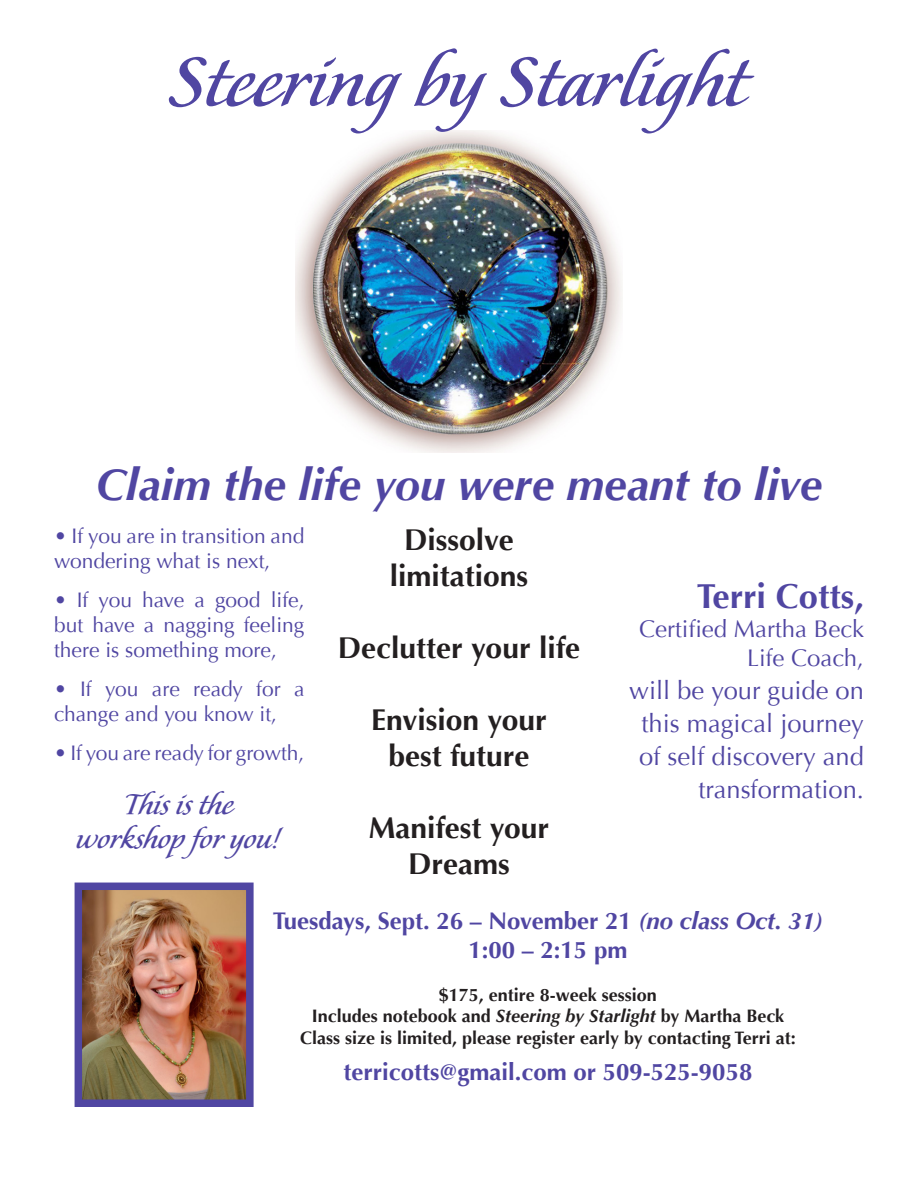
<style>
.page{position:relative;width:918px;height:1188px;background:#fff}
.page>*{position:absolute;margin:0;border:0;box-sizing:border-box;transform-origin:0 0}
.t1{font:88.5px "Florens LP";color:#5046a2}
.t2{font:italic 700 45px "Optima";color:#5046a2}
.t3{font:36px/34.5px "Florens LP";color:#5046a2;text-align:center}
.t4{font:700 34.5px "Optima";color:#5046a2}
.t5{font:700 30px/36px "Optima";color:#231f20;text-align:center}
.t6{font:25.5px/33px "Optima";color:#5046a2;text-align:right}
.t7{font:700 24px/28.8px "Optima";color:#5046a2;text-align:center}
.t8{font:24px/28.8px "Optima";color:#5046a2;text-align:right}
.t9{font:21px/25.2px "Optima";color:#5046a2}
.t10{font:700 18px "Optima";color:#231f20}
.s1{font-style:italic}
</style>
<div class="page">
<img style="left:295px;top:131px;width:327px;height:321px">
<img style="left:84px;top:892px;width:161px;height:206px">
<div style="left:75px;top:883px;width:179px;height:224px;border:8px solid #5046a2"></div>
<p class="t1" style="left:170px;top:38px;width:580px">Steering by Starlight</p>
<p class="t2" style="left:96px;top:458px;width:728px">Claim the life you were meant to live</p>
<p class="t9" style="left:54px;top:524px;width:252px">• If you are in transition and wondering what is next,</p>
<p class="t9" style="left:54px;top:588px;width:252px;text-align:justify">• If you have a good life, but have a nagging feeling there is something more,</p>
<p class="t9" style="left:54px;top:677px;width:252px">• If you are ready for a change and you know it,</p>
<p class="t9" style="left:54px;top:741px;width:252px">• If you are ready for growth,</p>
<p class="t3" style="left:77px;top:788px;width:206px">This is the workshop for you!</p>
<p class="t5" style="left:390px;top:522px;width:140px">Dissolve limitations</p>
<p class="t4" style="left:697px;top:576px;width:169px">Terri Cotts,</p>
<p class="t8" style="left:639px;top:615px;width:226px">Certified Martha Beck<br>Life Coach,</p>
<p class="t6" style="left:629px;top:674px;width:236px">will be your guide on this magical journey of self discovery and transformation.</p>
<p class="t5" style="left:338px;top:630px;width:244px">Declutter your life</p>
<p class="t5" style="left:371px;top:702px;width:177px">Envision your best future</p>
<p class="t5" style="left:369px;top:810px;width:182px">Manifest your<br>Dreams</p>
<p class="t7" style="left:273px;top:907px;width:552px">Tuesdays, Sept. 26 – November 21 <span class="s1">(no class Oct. 31)<br></span>1:00 – 2:15 pm</p>
<p class="t10" style="left:439px;top:984px;width:220px">$175, entire 8-week session</p>
<p class="t10" style="left:312px;top:1006px;width:474px">Includes notebook and <span class="s1">Steering by Starlight</span> by Martha Beck</p>
<p class="t10" style="left:300px;top:1027px;width:497px">Class size is limited, please register early by contacting Terri at:</p>
<p class="t7" style="left:344px;top:1058px;width:410px">terricotts@gmail.com or 509-525-9058</p>
</div>
